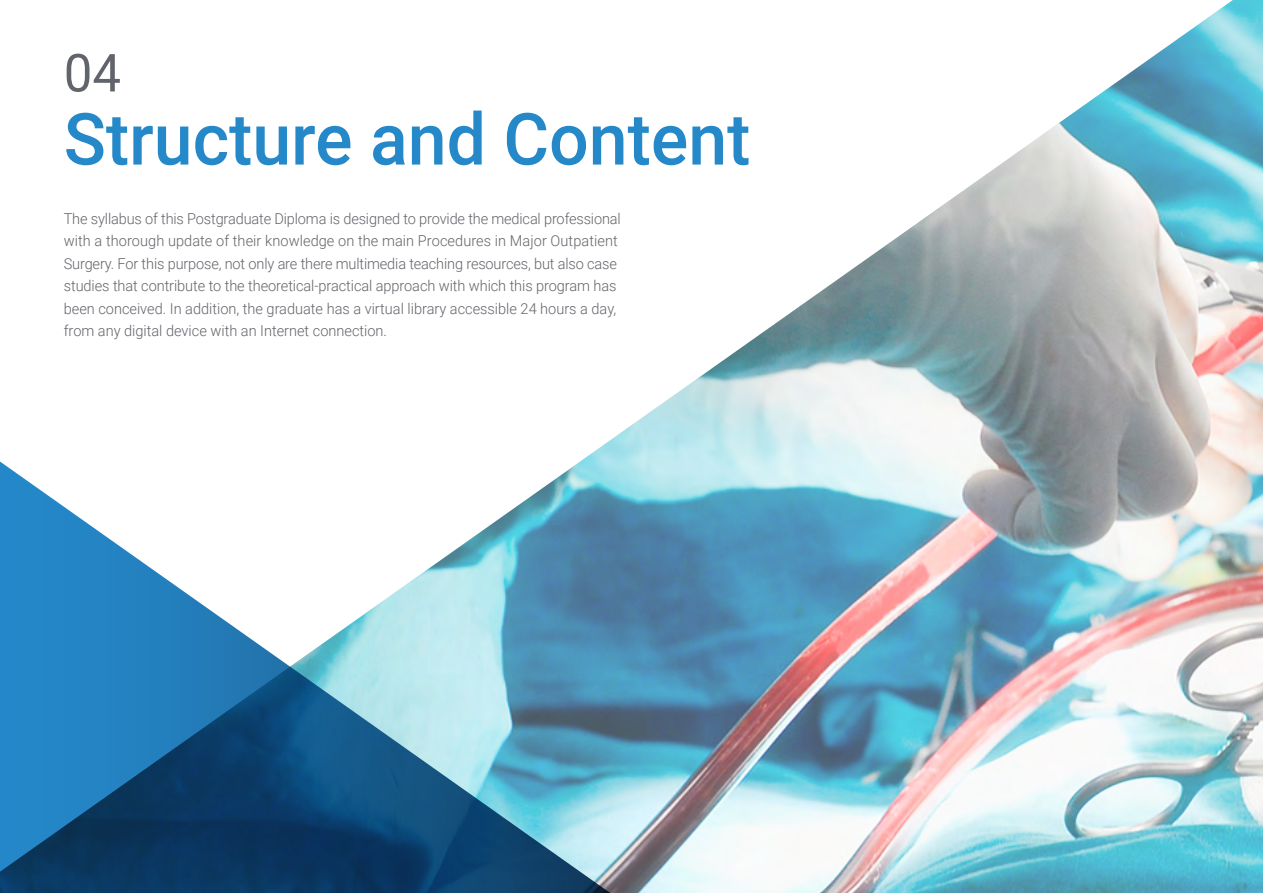
<style>
.page{position:relative;width:1263px;height:893px;background:#fff}
.page>*{position:absolute;margin:0;border:0;box-sizing:border-box;transform-origin:0 0}
.t1{font:500 72px "Roboto";color:#2488c9}
.t2{font:52.5px "Roboto";color:#61646a}
.t3{font:300 15px/22.5px "Roboto";letter-spacing:-.005em;color:#61646a}
</style>
<div class="page">
<img style="left:602px;top:0;width:661px;height:893px">
<svg style="left:0;top:446px;width:640px;height:447px"></svg>
<h2 class="t2" style="left:64px;top:36px;width:59px">04</h2>
<h1 class="t1" style="left:64px;top:89px;width:688px">Structure and Content</h1>
<p class="t3" style="left:64px;top:207px;width:558px">The syllabus of this Postgraduate Diploma is designed to provide the medical professional with a thorough update of their knowledge on the main Procedures in Major Outpatient Surgery. For this purpose, not only are there multimedia teaching resources, but also case studies that contribute to the theoretical-practical approach with which this program has been conceived. In addition, the graduate has a virtual library accessible 24 hours a day, from any digital device with an Internet connection.</p>
</div>
